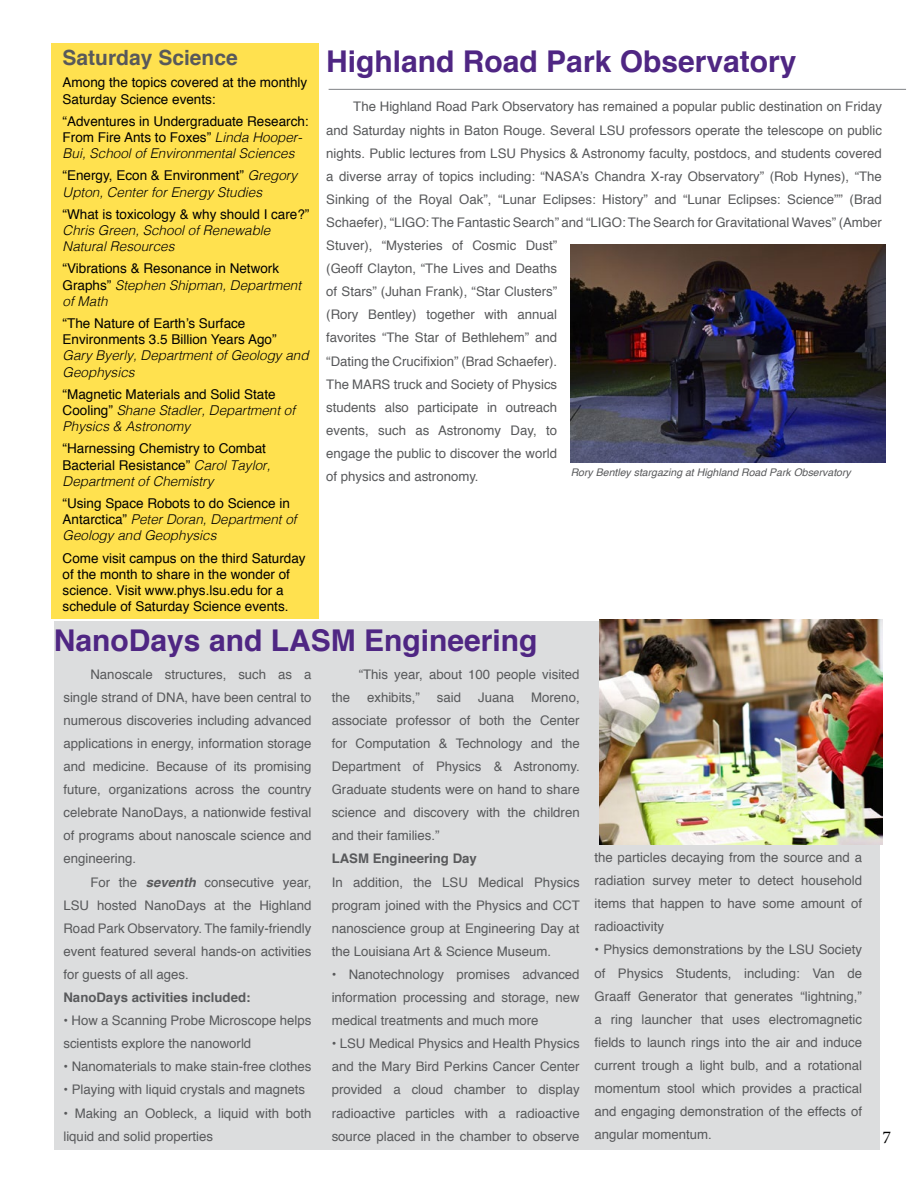
<style>
.page{position:relative;width:918px;height:1188px;background:#fff}
.page>*{position:absolute;margin:0;border:0;box-sizing:border-box;transform-origin:0 0}
.t1{font:700 30px "Helvetica";color:#4f2683}
.t2{font:700 21px "Helvetica";color:#58595b}
.t3{font:18px "Minion Pro";color:#000}
.t4{font:13.5px/16.2px "Helvetica";color:#000}
.t5{font:italic 300 13.5px/16.2px "Helvetica";color:#000}
.t6{font:13.2px/23.1px "Helvetica";color:#58595b;text-align:justify}
.t7{font:700 13.2px "Helvetica";color:#58595b}
.t8{font:italic 10.5px "Helvetica";color:#58595b}
.s1{font-weight:300;font-style:italic}
.s2{font-weight:400;font-style:normal}
.s3{font-weight:700;font-style:italic}
</style>
<div class="page">
<hr style="left:329px;top:89px;width:577px;height:1px;background:#808285">
<div style="left:54px;top:622px;width:825px;height:528px;background:#dcddde"></div>
<div style="left:51px;top:43px;width:268px;height:576px;background:#ffe14f"></div>
<img style="left:571px;top:245px;width:315px;height:217px">
<img style="left:600px;top:619px;width:282px;height:225px">
<h2 class="t2" style="left:63px;top:41px;width:177px">Saturday Science</h2>
<p class="t4" style="left:63px;top:75px;width:246px">Among the topics covered at the monthly<br>Saturday Science events:</p>
<p class="t4" style="left:63px;top:113px;width:248px">“Adventures in Undergraduate Research:<br>From Fire Ants to Foxes” <span class="s1">Linda Hooper-<br>Bui, School of Environmental Sciences</span></p>
<p class="t5" style="left:63px;top:167px;width:236px"><span class="s2">“Energy, Econ &amp; Environment”</span> Gregory<br>Upton, Center for Energy Studies</p>
<p class="t4" style="left:63px;top:206px;width:248px">“What is toxicology &amp; why should I care?”</p>
<p class="t5" style="left:63px;top:221px;width:209px">Chris Green, School of Renewable<br>Natural Resources</p>
<p class="t4" style="left:63px;top:261px;width:240px">“Vibrations &amp; Resonance in Network<br>Graphs” <span class="s1">Stephen Shipman, Department of Math</span></p>
<p class="t4" style="left:63px;top:316px;width:215px">“The Nature of Earth’s Surface<br>Environments 3.5 Billion Years Ago”</p>
<p class="t5" style="left:63px;top:347px;width:248px">Gary Byerly, Department of Geology and<br>Geophysics</p>
<p class="t5" style="left:63px;top:385px;width:234px"><span class="s2">“Magnetic Materials and Solid State<br>Cooling”</span> Shane Stadler, Department of<br>Physics &amp; Astronomy</p>
<p class="t4" style="left:63px;top:441px;width:209px">“Harnessing Chemistry to Combat<br>Bacterial Resistance” <span class="s1">Carol Taylor,<br>Department of Chemistry</span></p>
<p class="t5" style="left:63px;top:494px;width:236px"><span class="s2">“Using Space Robots to do Science in<br>Antarctica”</span> Peter Doran, Department of<br>Geology and Geophysics</p>
<p class="t4" style="left:63px;top:550px;width:245px">Come visit campus on the third Saturday of the month to share in the wonder of science. Visit www.phys.lsu.edu for a schedule of Saturday Science events.</p>
<h1 class="t1" style="left:326px;top:37px;width:472px">Highland Road Park Observatory</h1>
<p class="t6" style="left:326px;top:96px;width:557px;text-align:left;text-indent:27px">The Highland Road Park Observatory has remained a popular public destination on Friday and Saturday nights in Baton Rouge. Several LSU professors operate the telescope on public nights. Public lectures from LSU Physics &amp; Astronomy faculty, postdocs, and students covered a diverse array of topics including: “NASA’s Chandra X-ray Observatory” (Rob Hynes), “The Sinking of the Royal Oak”, “Lunar Eclipses: History” and “Lunar Eclipses: Science”” (Brad Schaefer), “LIGO: The Fantastic Search” and “LIGO: The Search for Gravitational Waves” (Amber Stuver), “Mysteries of Cosmic Dust”<br>(Geoff Clayton, “The Lives and Deaths<br>of Stars” (Juhan Frank), “Star Clusters”<br>(Rory Bentley) together with annual<br>favorites “The Star of Bethlehem” and<br>“Dating the Crucifixion” (Brad Schaefer).<br>The MARS truck and Society of Physics<br>students also participate in outreach<br>events, such as Astronomy Day, to<br>engage the public to discover the world<br>of physics and astronomy.</p>
<p class="t8" style="left:571px;top:464px;width:282px">Rory Bentley stargazing at Highland Road Park Observatory</p>
<h1 class="t1" style="left:54px;top:616px;width:485px">NanoDays and LASM Engineering</h1>
<p class="t6" style="left:63px;top:663px;width:249px;text-indent:27px">Nanoscale structures, such as a single strand of DNA, have been central to numerous discoveries including advanced applications in energy, information storage and medicine. Because of its promising future, organizations across the country celebrate NanoDays, a nationwide festival of programs about nanoscale science and engineering.</p>
<p class="t6" style="left:63px;top:871px;width:249px;text-indent:27px">For the <span class="s3">seventh</span> consecutive year, LSU hosted NanoDays at the Highland Road Park Observatory. The family-friendly event featured several hands-on activities for guests of all ages.</p>
<p class="t7" style="left:63px;top:987px;width:189px">NanoDays activities included:</p>
<p class="t6" style="left:63px;top:1009px;width:249px">• How a Scanning Probe Microscope helps scientists explore the nanoworld</p>
<p class="t6" style="left:63px;top:1056px;width:249px">• Nanomaterials to make stain-free clothes</p>
<p class="t6" style="left:63px;top:1079px;width:243px">• Playing with liquid crystals and magnets</p>
<p class="t6" style="left:63px;top:1102px;width:249px">• Making an Oobleck, a liquid with both liquid and solid properties</p>
<p class="t6" style="left:359px;top:663px;width:222px">“This year, about 100 people visited</p>
<p class="t6" style="left:332px;top:686px;width:20px">the</p>
<p class="t6" style="left:367px;top:686px;width:54px">exhibits,”</p>
<p class="t6" style="left:437px;top:686px;width:26px">said</p>
<p class="t6" style="left:478px;top:686px;width:37px">Juana</p>
<p class="t6" style="left:332px;top:686px;width:249px;text-indent:200px">Moreno, associate professor of both the Center for Computation &amp; Technology and the Department of Physics &amp; Astronomy.<br>Graduate students were on hand to share science and discovery with the children and their families.”</p>
<p class="t7" style="left:332px;top:848px;width:147px">LASM Engineering Day</p>
<p class="t6" style="left:332px;top:871px;width:250px">In addition, the LSU Medical Physics program joined with the Physics and CCT nanoscience group at Engineering Day at the Louisiana Art &amp; Science Museum.</p>
<p class="t6" style="left:332px;top:963px;width:249px">• Nanotechnology promises advanced information processing and storage, new medical treatments and much more</p>
<p class="t6" style="left:332px;top:1032px;width:249px">• LSU Medical Physics and Health Physics and the Mary Bird Perkins Cancer Center provided a cloud chamber to display radioactive particles with a radioactive source placed in the chamber to observe</p>
<p class="t6" style="left:594px;top:846px;width:269px">the particles decaying from the source and a radiation survey meter to detect household items that happen to have some amount of radioactivity</p>
<p class="t6" style="left:594px;top:939px;width:269px">• Physics demonstrations by the LSU Society of Physics Students, including: Van de Graaff Generator that generates “lightning,” a ring launcher that uses electromagnetic fields to launch rings into the air and induce current trough a light bulb, and a rotational momentum stool which provides a practical and engaging demonstration of the effects of angular momentum.</p>
<h3 class="t3" style="left:882px;top:1125px;width:10px">7</h3>
</div>
